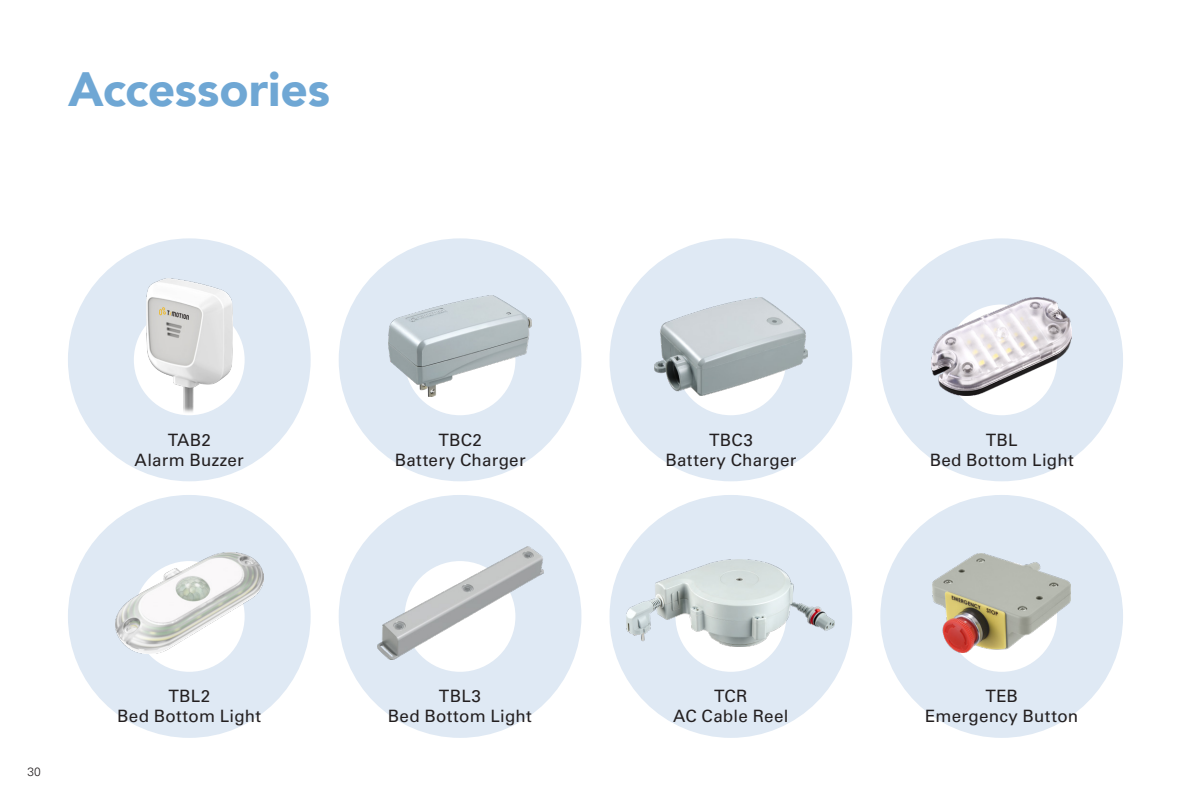
<style>
.page{position:relative;width:1191px;height:806px;background:#fff}
.page>*{position:absolute;margin:0;border:0;box-sizing:border-box;transform-origin:0 0}
._1_1_Page_title_-_OK{font:900 48px "Avenir LT";letter-spacing:-.005em;color:#6fa7d4}
._5_1_PR_-_name{font:17px "Univers LT Std";letter-spacing:.015em;color:#231f20}
.t1{font:300 12px "Univers LT Std";color:#231f20}
</style>
<div class="page">
<svg style="left:880px;top:238px;width:243px;height:243px;fill:#dfe9f4"></svg>
<svg style="left:609px;top:495px;width:243px;height:242px;fill:#dfe9f4"></svg>
<svg style="left:609px;top:238px;width:243px;height:243px;fill:#dfe9f4"></svg>
<svg style="left:68px;top:495px;width:243px;height:242px;fill:#dfe9f4"></svg>
<svg style="left:339px;top:238px;width:242px;height:243px;fill:#dfe9f4"></svg>
<svg style="left:339px;top:495px;width:242px;height:242px;fill:#dfe9f4"></svg>
<svg style="left:68px;top:238px;width:243px;height:243px;fill:#dfe9f4"></svg>
<img style="left:146px;top:278px;width:86px;height:136px">
<img style="left:377px;top:545px;width:166px;height:114px">
<svg style="left:880px;top:495px;width:243px;height:242px;fill:#dfe9f4"></svg>
<img style="left:389px;top:296px;width:142px;height:100px">
<img style="left:654px;top:297px;width:153px;height:98px">
<img style="left:932px;top:297px;width:139px;height:98px">
<img style="left:116px;top:551px;width:147px;height:102px">
<img style="left:627px;top:558px;width:208px;height:88px">
<img style="left:932px;top:553px;width:139px;height:99px">
<p class="_1_1_Page_title_-_OK" style="left:68px;top:60px;width:263px">Accessories</p>
<p class="_5_1_PR_-_name" style="left:168px;top:429px;width:45px">TAB2</p>
<p class="_5_1_PR_-_name" style="left:135px;top:449px;width:111px">Alarm Buzzer</p>
<p class="t1" style="left:27px;top:764px;width:15px">30</p>
<p class="_5_1_PR_-_name" style="left:168px;top:685px;width:43px">TBL2</p>
<p class="_5_1_PR_-_name" style="left:117px;top:706px;width:146px">Bed Bottom Light</p>
<p class="_5_1_PR_-_name" style="left:438px;top:429px;width:45px">TBC2</p>
<p class="_5_1_PR_-_name" style="left:395px;top:449px;width:132px">Battery Charger</p>
<p class="_5_1_PR_-_name" style="left:439px;top:685px;width:43px">TBL3</p>
<p class="_5_1_PR_-_name" style="left:388px;top:706px;width:146px">Bed Bottom Light</p>
<p class="_5_1_PR_-_name" style="left:709px;top:429px;width:45px">TBC3</p>
<p class="_5_1_PR_-_name" style="left:665px;top:449px;width:132px">Battery Charger</p>
<p class="_5_1_PR_-_name" style="left:714px;top:685px;width:35px">TCR</p>
<p class="_5_1_PR_-_name" style="left:673px;top:706px;width:117px">AC Cable Reel</p>
<p class="_5_1_PR_-_name" style="left:985px;top:429px;width:33px">TBL</p>
<p class="_5_1_PR_-_name" style="left:929px;top:449px;width:146px">Bed Bottom Light</p>
<p class="_5_1_PR_-_name" style="left:985px;top:685px;width:34px">TEB</p>
<p class="_5_1_PR_-_name" style="left:925px;top:706px;width:155px">Emergency Button</p>
</div>
